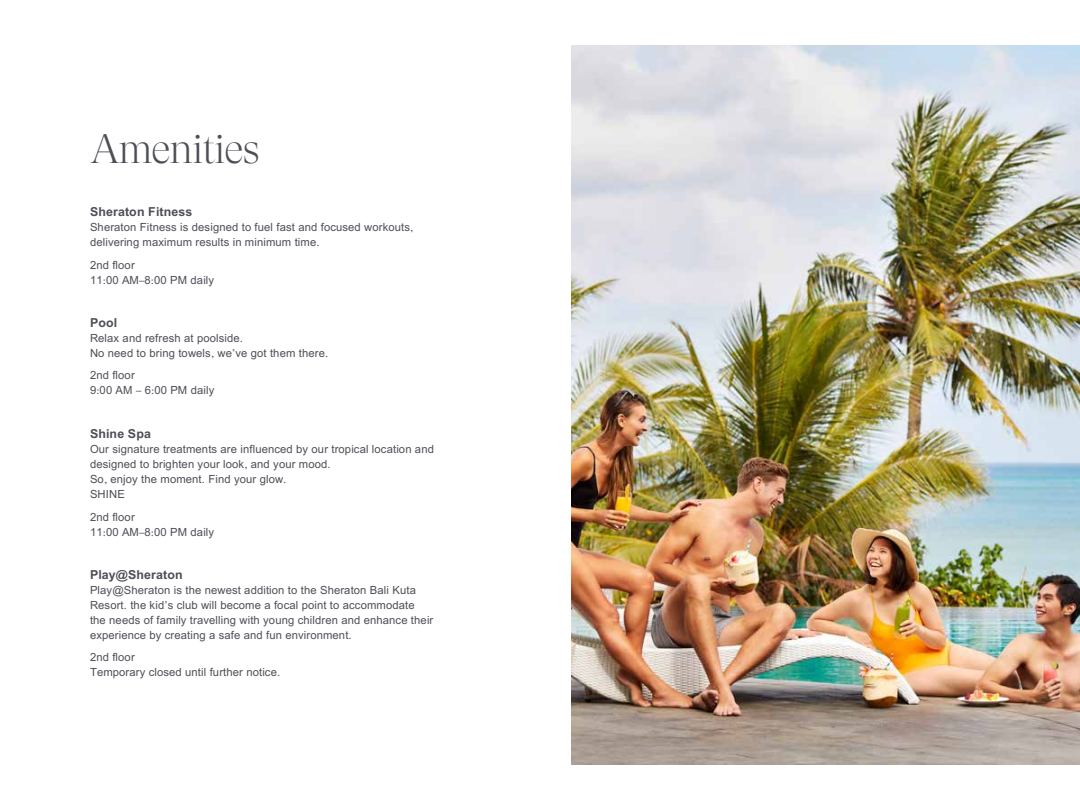
<style>
.page{position:relative;width:1080px;height:810px;background:#fff}
.page>*{position:absolute;margin:0;border:0;box-sizing:border-box;transform-origin:0 0}
.t1{font:300 41.25px "GT Super Display";letter-spacing:-.02em;color:#4d4e56}
.t2{font:700 13.75px "Akhbar";letter-spacing:.01em;color:#4d4e56}
.t3{font:12.5px/15px "Akhbar";letter-spacing:.01em;color:#4d4e56}
</style>
<div class="page">
<img style="left:572px;top:45px;width:508px;height:720px">
<h1 class="t1" style="left:90px;top:127px;width:171px">Amenities</h1>
<p class="t2" style="left:90px;top:203px;width:104px">Sheraton Fitness</p>
<p class="t3" style="left:90px;top:219px;width:325px">Sheraton Fitness is designed to fuel fast and focused workouts, delivering maximum results in minimum time.</p>
<p class="t3" style="left:90px;top:257px;width:126px">2nd floor<br>11:00 AM–8:00 PM daily</p>
<p class="t2" style="left:90px;top:314px;width:29px">Pool</p>
<p class="t3" style="left:90px;top:330px;width:240px">Relax and refresh at poolside.<br>No need to bring towels, we’ve got them there.</p>
<p class="t3" style="left:90px;top:367px;width:126px">2nd floor<br>9:00 AM – 6:00 PM daily</p>
<p class="t2" style="left:90px;top:426px;width:62px">Shine Spa</p>
<p class="t3" style="left:90px;top:442px;width:345px">Our signature treatments are influenced by our tropical location and designed to brighten your look, and your mood.<br>So, enjoy the moment. Find your glow.<br>SHINE</p>
<p class="t3" style="left:90px;top:509px;width:126px">2nd floor<br>11:00 AM–8:00 PM daily</p>
<p class="t2" style="left:90px;top:566px;width:94px">Play@Sheraton</p>
<p class="t3" style="left:90px;top:582px;width:345px">Play@Sheraton is the newest addition to the Sheraton Bali Kuta Resort. the kid’s club will become a focal point to accommodate the needs of family travelling with young children and enhance their experience by creating a safe and fun environment.</p>
<p class="t3" style="left:90px;top:650px;width:192px">2nd floor<br>Temporary closed until further notice.</p>
</div>
